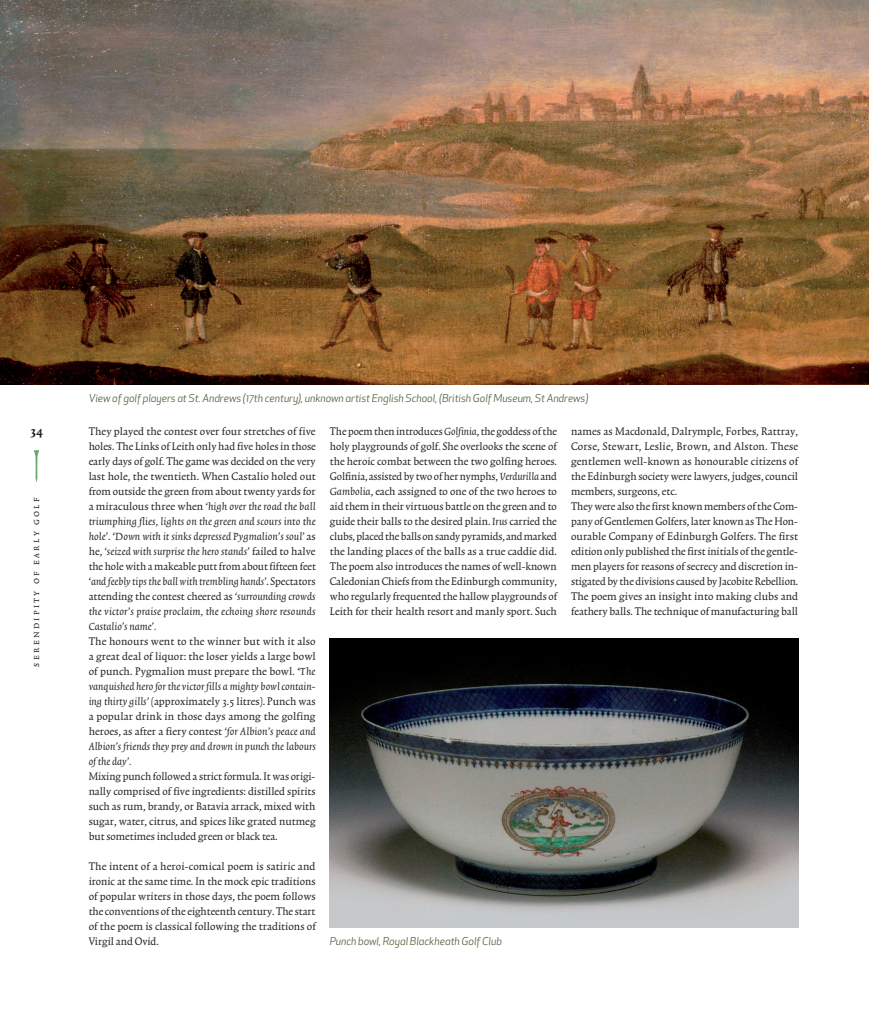
<style>
.page{position:relative;width:869px;height:1028px;background:#fff}
.page>*{position:absolute;margin:0;border:0;box-sizing:border-box;transform-origin:0 0}
.t1{font:700 15px "Trinite No 1";color:#231f20}
.t2{font:13px/15px "Trinite No 1 Rom Con";color:#231f20;text-align:justify}
.t3{font:italic 13px/15px "Trinite No 1";color:#231f20}
.t4{font:11.25px "Trinite No 1 Rom Con Exp";letter-spacing:.2em;color:#231f20}
.t5{font:italic 10.62px "Apex New";letter-spacing:-.005em;color:#52643f}
.s1{font-family:"Trinite No 1 Rom Con";font-style:normal}
.s2{font-family:"Trinite No 1";font-style:italic}
</style>
<div class="page">
<img style="left:330px;top:638px;width:467px;height:289px">
<img style="left:0;top:0;width:868px;height:384px">
<svg style="left:34px;top:450px;width:5px;height:33px"></svg>
<p class="t1" style="left:30px;top:424px;width:14px">34</p>
<p class="t4" style="left:31px;top:666px;width:170px;rotate:-90deg">serendipity of early golf</p>
<p class="t5" style="left:89px;top:391px;width:501px">View of golf players at St. Andrews (17th century), unknown artist English School, (British Golf Museum, St Andrews)</p>
<p class="t2" style="left:89px;top:425px;width:228px">They played the contest over four stretches of five holes. The Links of Leith only had five holes in those early days of golf. The game was decided on the very last hole, the twentieth. When Castalio holed out from outside the green from about twenty yards for</p>
<p class="t3" style="left:89px;top:500px;width:228px;text-align:justify"><span class="s1">a miraculous three when</span> ‘high over the road the ball triumphing flies, lights on the green and scours into the hole’<span class="s1">. ‘</span>Down with it sinks depressed Pygmalion’s soul’ <span class="s1">as he,</span> ‘seized with surprise the hero stands’ <span class="s1">failed to halve</span></p>
<p class="t2" style="left:89px;top:560px;width:228px">the hole with a makeable putt from about fifteen feet</p>
<p class="t3" style="left:89px;top:575px;width:228px"><span class="s1">‘</span>and feebly tips the ball with trembling hands’<span class="s1">. Spectators</span></p>
<p class="t2" style="left:89px;top:590px;width:228px">attending the contest cheered as <span class="s2">‘surrounding crowds</span></p>
<p class="t3" style="left:89px;top:605px;width:228px">the victor’s praise proclaim, the echoing shore resounds<br>Castalio’s name’.</p>
<p class="t2" style="left:89px;top:635px;width:228px">The honours went to the winner but with it also a great deal of liquor: the loser yields a large bowl of punch. Pygmalion must prepare the bowl<span class="s2">. ‘The</span></p>
<p class="t3" style="left:89px;top:680px;width:228px">vanquished hero for the victor fills a mighty bowl contain-</p>
<p class="t2" style="left:89px;top:695px;width:228px"><span class="s2">ing thirty gills’</span> (approximately 3.5 litres). Punch was a popular drink in those days among the golfing heroes, as after a fiery contest <span class="s2">‘for Albion’s peace and</span></p>
<p class="t3" style="left:89px;top:740px;width:229px">Albion’s friends they prey and drown in punch the labours of the day’.</p>
<p class="t2" style="left:89px;top:770px;width:228px">Mixing punch followed a strict formula. It was origi&shy;nally comprised of five ingredients: distilled spirits such as rum, brandy, or Batavia arrack, mixed with sugar, water, citrus, and spices like grated nutmeg but sometimes included green or black tea.</p>
<p class="t2" style="left:89px;top:860px;width:228px">The intent of a heroi-comical poem is satiric and ironic at the same time. In the mock epic traditions of popular writers in those days, the poem follows the conventions of the eighteenth century. The start of the poem is classical following the traditions of Virgil and Ovid.</p>
<p class="t2" style="left:330px;top:425px;width:228px">The poem then introduces <span class="s2">Golfinia</span>, the goddess of the holy playgrounds of golf. She overlooks the scene of the heroic combat between the two golfing heroes.<br>Golfinia, assisted by two of her nymphs, <span class="s2">Verdurilla</span> and <span class="s2">Gambolia</span>, each assigned to one of the two heroes to aid them in their virtuous battle on the green and to guide their balls to the desired plain. <span class="s2">Irus</span> carried the clubs, placed the balls on sandy pyramids, and marked the landing places of the balls as a true caddie did.<br>The poem also introduces the names of well-known Caledonian Chiefs from the Edinburgh community, who regularly frequented the hallow playgrounds of Leith for their health resort and manly sport. Such</p>
<p class="t2" style="left:570px;top:425px;width:229px;text-align:left">names as Macdonald, Dalrymple, Forbes, Rattray, Corse, Stewart, Leslie, Brown, and Alston. These gentlemen well-known as honourable citizens of the Edinburgh society were lawyers, judges, council members, surgeons, etc.<br>They were also the first known members of the Com&shy;pany of Gentlemen Golfers, later known as The Hon&shy;ourable Company of Edinburgh Golfers. The first edition only published the first initials of the gentle&shy;men players for reasons of secrecy and discretion in&shy;stigated by the divisions caused by Jacobite Rebellion.<br>The poem gives an insight into making clubs and feathery balls. The technique of manufacturing ball</p>
<p class="t5" style="left:330px;top:934px;width:173px">Punch bowl, Royal Blackheath Golf Club</p>
</div>
